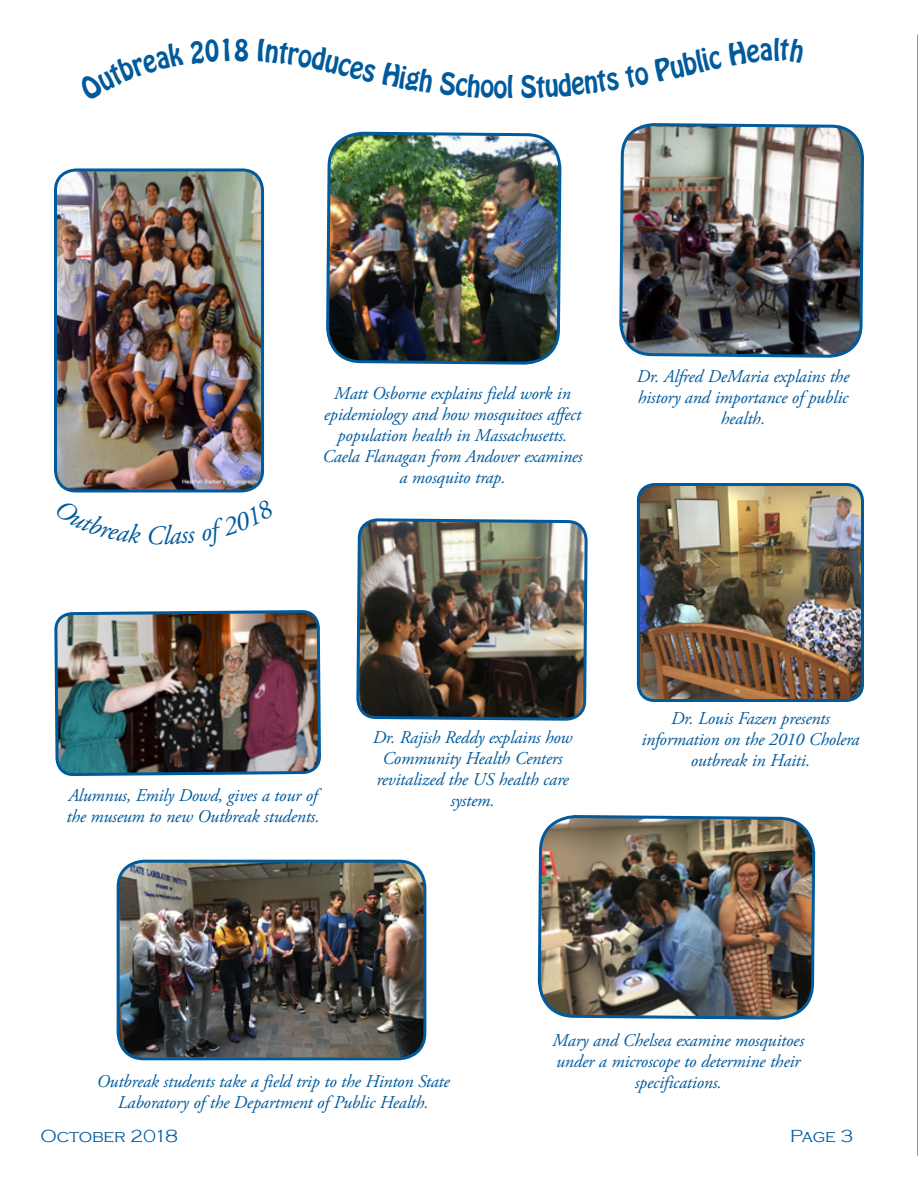
<style>
.page{position:relative;width:918px;height:1188px;background:#fff}
.page>*{position:absolute;margin:0;border:0;box-sizing:border-box;transform-origin:0 0}
.t1{font:27px "Hobo Std";color:#005a9c;scale:.93 1}
.t2{font:italic 18px/21px "Adobe Garamond Pro";letter-spacing:-.01em;color:#005a9c;text-align:center}
.t3{font:300 18px "Copperplate Gothic";letter-spacing:-.01em;color:#005a9c}
</style>
<div class="page">
<hr style="left:917px;top:34px;width:1px;height:1122px;background:#005a9c">
<img style="left:56px;top:172px;width:207px;height:319px">
<div style="left:54px;top:168px;width:210px;height:324px;border:3px solid #005a9c;border-radius:21px"></div>
<img style="left:619px;top:123px;width:245px;height:235px">
<img style="left:322px;top:864px;width:103px;height:194px">
<img style="left:325px;top:131px;width:237px;height:885px">
<img style="left:536px;top:814px;width:280px;height:206px">
<img style="left:639px;top:485px;width:223px;height:215px">
<div style="left:637px;top:483px;width:227px;height:219px;border:3px solid #005a9c;border-radius:16px"></div>
<img style="left:355px;top:517px;width:233px;height:205px">
<img style="left:56px;top:611px;width:266px;height:450px">
<h1 class="t1" style="left:507px;top:69px;width:9px">l</h1>
<p class="t2" style="left:322px;top:383px;width:262px">Matt Osborne explains field work in epidemiology and how mosquitoes affect population health in Massachusetts.<br>Caela Flanagan from Andover examines a mosquito trap.</p>
<p class="t2" style="left:637px;top:367px;width:214px">Dr. Alfred DeMaria explains the history and importance of public health.</p>
<p class="t2" style="left:66px;top:786px;width:255px;text-align:left">Alumnus, Emily Dowd, gives a tour of the museum to new Outbreak students.</p>
<p class="t2" style="left:373px;top:727px;width:201px">Dr. Rajish Reddy explains how<br>Community Health Centers revitalized the US health care system.</p>
<p class="t2" style="left:641px;top:708px;width:220px">Dr. Louis Fazen presents information on the 2010 Cholera outbreak in Haiti.</p>
<p class="t2" style="left:552px;top:1031px;width:253px;text-align:left">Mary and Chelsea examine mosquitoes under a microscope to determine their</p>
<p class="t2" style="left:97px;top:1071px;width:355px">Outbreak students take a field trip to the Hinton State</p>
<p class="t2" style="left:635px;top:1073px;width:89px">specifications.</p>
<p class="t2" style="left:118px;top:1092px;width:312px">Laboratory of the Department of Public Health.</p>
<p class="t3" style="left:40px;top:1127px;width:139px">October 2018</p>
<p class="t3" style="left:790px;top:1127px;width:65px">Page 3</p>
</div>
